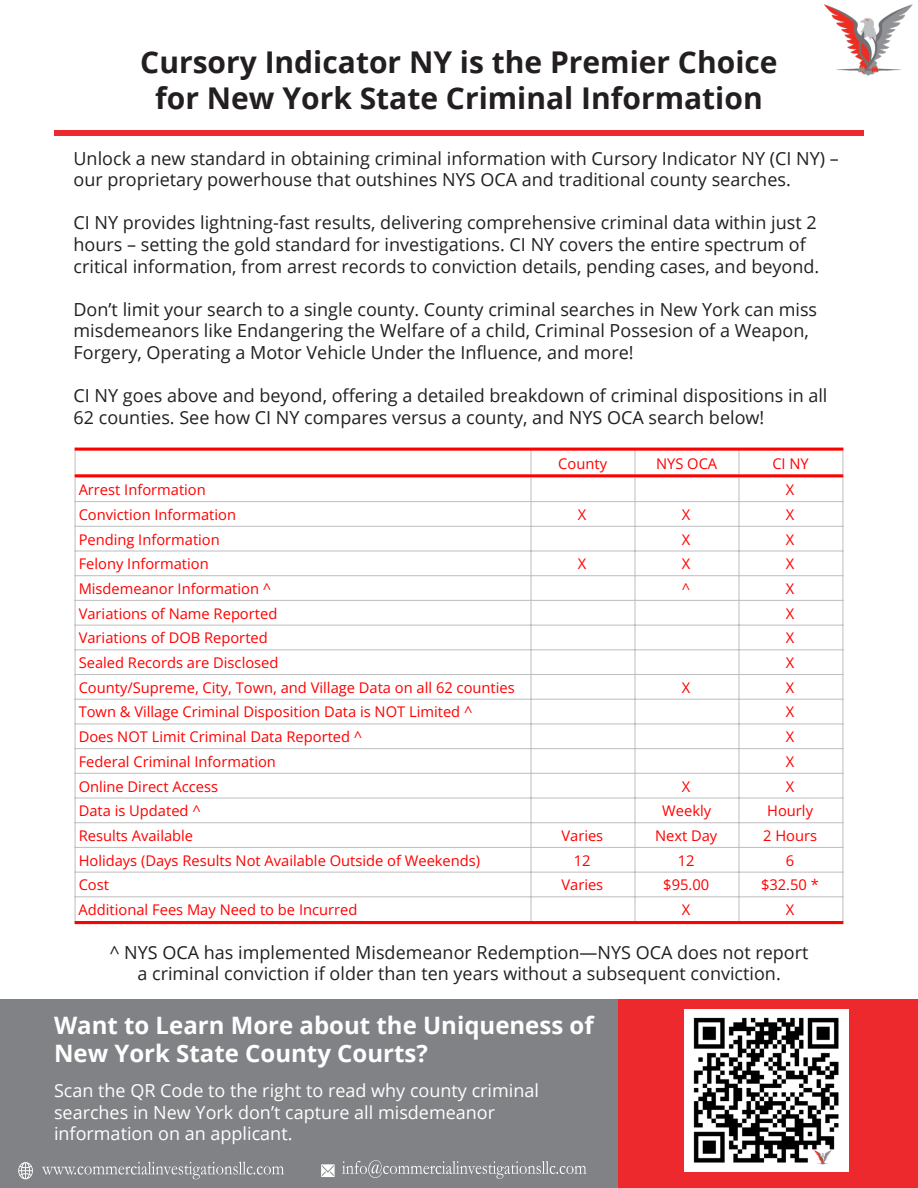
<style>
.page{position:relative;width:918px;height:1188px;background:#fff}
.page>*{position:absolute;margin:0;border:0;box-sizing:border-box;transform-origin:0 0}
.t1{font:700 30px/36px "Open Sans";color:#231f20;text-align:center}
.t2{font:700 24px/28.8px "Open Sans";color:#fff}
.t3{font:18px/21.6px "Open Sans";color:#231f20}
.t4{font:18px "Open Sans";color:#fff}
.t5{font:14.7px "Open Sans";color:#f00}
</style>
<div class="page">
<svg style="left:75px;top:451px;width:1px;height:23px"></svg>
<hr style="left:75px;top:477px;width:1px;height:444px;background:#bfbfbf">
<svg style="left:531px;top:451px;width:1px;height:23px"></svg>
<hr style="left:531px;top:477px;width:1px;height:444px;background:#bfbfbf">
<hr style="left:634px;top:451px;width:2px;height:23px;background:#bfbfbf">
<hr style="left:634px;top:477px;width:2px;height:444px;background:#bfbfbf">
<svg style="left:738px;top:451px;width:1px;height:23px"></svg>
<hr style="left:738px;top:477px;width:1px;height:444px;background:#bfbfbf">
<svg style="left:842px;top:451px;width:1px;height:23px"></svg>
<hr style="left:75px;top:501px;width:768px;height:1px;background:#bfbfbf">
<hr style="left:75px;top:526px;width:768px;height:1px;background:#bfbfbf">
<hr style="left:75px;top:550px;width:768px;height:2px;background:#bfbfbf">
<hr style="left:75px;top:575px;width:768px;height:1px;background:#bfbfbf">
<hr style="left:75px;top:600px;width:768px;height:1px;background:#bfbfbf">
<hr style="left:75px;top:625px;width:768px;height:1px;background:#bfbfbf">
<hr style="left:75px;top:649px;width:768px;height:1px;background:#bfbfbf">
<hr style="left:75px;top:674px;width:768px;height:1px;background:#bfbfbf">
<hr style="left:75px;top:699px;width:768px;height:1px;background:#bfbfbf">
<hr style="left:75px;top:723px;width:768px;height:1px;background:#bfbfbf">
<hr style="left:75px;top:748px;width:768px;height:1px;background:#bfbfbf">
<hr style="left:75px;top:773px;width:768px;height:1px;background:#bfbfbf">
<hr style="left:75px;top:798px;width:768px;height:1px;background:#bfbfbf">
<hr style="left:75px;top:822px;width:768px;height:1px;background:#bfbfbf">
<hr style="left:75px;top:847px;width:768px;height:1px;background:#bfbfbf">
<hr style="left:75px;top:872px;width:768px;height:1px;background:#bfbfbf">
<hr style="left:75px;top:896px;width:768px;height:1px;background:#bfbfbf">
<hr style="left:842px;top:477px;width:1px;height:444px;background:#bfbfbf">
<hr style="left:75px;top:448px;width:768px;height:3px;background:#f00">
<hr style="left:75px;top:474px;width:768px;height:3px;background:#f00">
<hr style="left:75px;top:921px;width:768px;height:3px;background:#f00">
<div style="left:0;top:999px;width:918px;height:189px;background:#808285"></div>
<div style="left:54px;top:130px;width:810px;height:6px;background:#ee292d"></div>
<div style="left:619px;top:999px;width:299px;height:189px;background:#ee292d"></div>
<img style="left:685px;top:1010px;width:164px;height:162px">
<svg style="left:18px;top:1162px;width:15px;height:17px"></svg>
<svg style="left:42px;top:1162px;width:242px;height:17px"></svg>
<svg style="left:321px;top:1164px;width:14px;height:13px"></svg>
<svg style="left:342px;top:1160px;width:244px;height:19px"></svg>
<img style="left:824px;top:4px;width:89px;height:72px">
<p class="t1" style="left:140px;top:43px;width:639px">Cursory Indicator NY is the Premier Choice for New York State Criminal Information</p>
<p class="t3" style="left:74px;top:147px;width:767px">Unlock a new standard in obtaining criminal information with Cursory Indicator NY (CI NY) – our proprietary powerhouse that outshines NYS OCA and traditional county searches.</p>
<p class="t3" style="left:74px;top:212px;width:747px">CI NY provides lightning-fast results, delivering comprehensive criminal data within just 2 hours – setting the gold standard for investigations. CI NY covers the entire spectrum of critical information, from arrest records to conviction details, pending cases, and beyond.</p>
<p class="t3" style="left:74px;top:298px;width:745px">Don’t limit your search to a single county. County criminal searches in New York can miss misdemeanors like Endangering the Welfare of a child, Criminal Possesion of a Weapon,<br>Forgery, Operating a Motor Vehicle Under the Influence, and more!</p>
<p class="t3" style="left:74px;top:384px;width:756px">CI NY goes above and beyond, offering a detailed breakdown of criminal dispositions in all<br>62 counties. See how CI NY compares versus a county, and NYS OCA search below!</p>
<p class="t5" style="left:558px;top:454px;width:50px">County</p>
<p class="t5" style="left:656px;top:454px;width:63px">NYS OCA</p>
<p class="t5" style="left:772px;top:454px;width:38px">CI NY</p>
<p class="t5" style="left:79px;top:480px;width:129px">Arrest Information</p>
<p class="t5" style="left:786px;top:480px;width:10px">X</p>
<p class="t5" style="left:79px;top:504px;width:159px">Conviction Information</p>
<p class="t5" style="left:578px;top:504px;width:10px">X</p>
<p class="t5" style="left:682px;top:504px;width:10px">X</p>
<p class="t5" style="left:786px;top:504px;width:10px">X</p>
<p class="t5" style="left:79px;top:529px;width:143px">Pending Information</p>
<p class="t5" style="left:682px;top:529px;width:10px">X</p>
<p class="t5" style="left:786px;top:529px;width:10px">X</p>
<p class="t5" style="left:79px;top:554px;width:132px">Felony Information</p>
<p class="t5" style="left:578px;top:554px;width:10px">X</p>
<p class="t5" style="left:682px;top:554px;width:10px">X</p>
<p class="t5" style="left:786px;top:554px;width:10px">X</p>
<p class="t5" style="left:79px;top:579px;width:194px">Misdemeanor Information ^</p>
<p class="t5" style="left:682px;top:579px;width:10px">^</p>
<p class="t5" style="left:786px;top:579px;width:10px">X</p>
<p class="t5" style="left:79px;top:603px;width:200px">Variations of Name Reported</p>
<p class="t5" style="left:786px;top:603px;width:10px">X</p>
<p class="t5" style="left:79px;top:628px;width:191px">Variations of DOB Reported</p>
<p class="t5" style="left:786px;top:628px;width:10px">X</p>
<p class="t5" style="left:79px;top:653px;width:201px">Sealed Records are Disclosed</p>
<p class="t5" style="left:786px;top:653px;width:10px">X</p>
<p class="t5" style="left:79px;top:677px;width:438px">County/Supreme, City, Town, and Village Data on all 62 counties</p>
<p class="t5" style="left:682px;top:677px;width:10px">X</p>
<p class="t5" style="left:786px;top:677px;width:10px">X</p>
<p class="t5" style="left:79px;top:702px;width:395px">Town &amp; Village Criminal Disposition Data is NOT Limited ^</p>
<p class="t5" style="left:786px;top:702px;width:10px">X</p>
<p class="t5" style="left:79px;top:727px;width:285px">Does NOT Limit Criminal Data Reported ^</p>
<p class="t5" style="left:786px;top:727px;width:10px">X</p>
<p class="t5" style="left:79px;top:751px;width:199px">Federal Criminal Information</p>
<p class="t5" style="left:786px;top:751px;width:10px">X</p>
<p class="t5" style="left:79px;top:776px;width:141px">Online Direct Access</p>
<p class="t5" style="left:682px;top:776px;width:10px">X</p>
<p class="t5" style="left:786px;top:776px;width:10px">X</p>
<p class="t5" style="left:79px;top:801px;width:124px">Data is Updated ^</p>
<p class="t5" style="left:662px;top:801px;width:50px">Weekly</p>
<p class="t5" style="left:767px;top:801px;width:47px">Hourly</p>
<p class="t5" style="left:79px;top:826px;width:116px">Results Available</p>
<p class="t5" style="left:561px;top:826px;width:43px">Varies</p>
<p class="t5" style="left:655px;top:826px;width:64px">Next Day</p>
<p class="t5" style="left:763px;top:826px;width:55px">2 Hours</p>
<p class="t5" style="left:79px;top:850px;width:403px">Holidays (Days Results Not Available Outside of Weekends)</p>
<p class="t5" style="left:574px;top:850px;width:18px">12</p>
<p class="t5" style="left:678px;top:850px;width:18px">12</p>
<p class="t5" style="left:786px;top:850px;width:10px">6</p>
<p class="t5" style="left:79px;top:875px;width:32px">Cost</p>
<p class="t5" style="left:561px;top:875px;width:43px">Varies</p>
<p class="t5" style="left:663px;top:875px;width:47px">$95.00</p>
<p class="t5" style="left:761px;top:875px;width:59px">$32.50 *</p>
<p class="t5" style="left:79px;top:900px;width:280px">Additional Fees May Need to be Incurred</p>
<p class="t5" style="left:682px;top:900px;width:10px">X</p>
<p class="t5" style="left:786px;top:900px;width:10px">X</p>
<p class="t3" style="left:110px;top:941px;width:700px;text-align:center">^ NYS OCA has implemented Misdemeanor Redemption—NYS OCA does not report a criminal conviction if older than ten years without a subsequent conviction.</p>
<p class="t2" style="left:54px;top:1010px;width:541px">Want to Learn More about the Uniqueness of<br>New York State County Courts?</p>
<p class="t4" style="left:54px;top:1078px;width:487px">Scan the QR Code to the right to read why county criminal</p>
<p class="t4" style="left:54px;top:1100px;width:443px">searches in New York don’t capture all misdemeanor</p>
<p class="t4" style="left:54px;top:1121px;width:240px">information on an applicant.</p>
</div>
